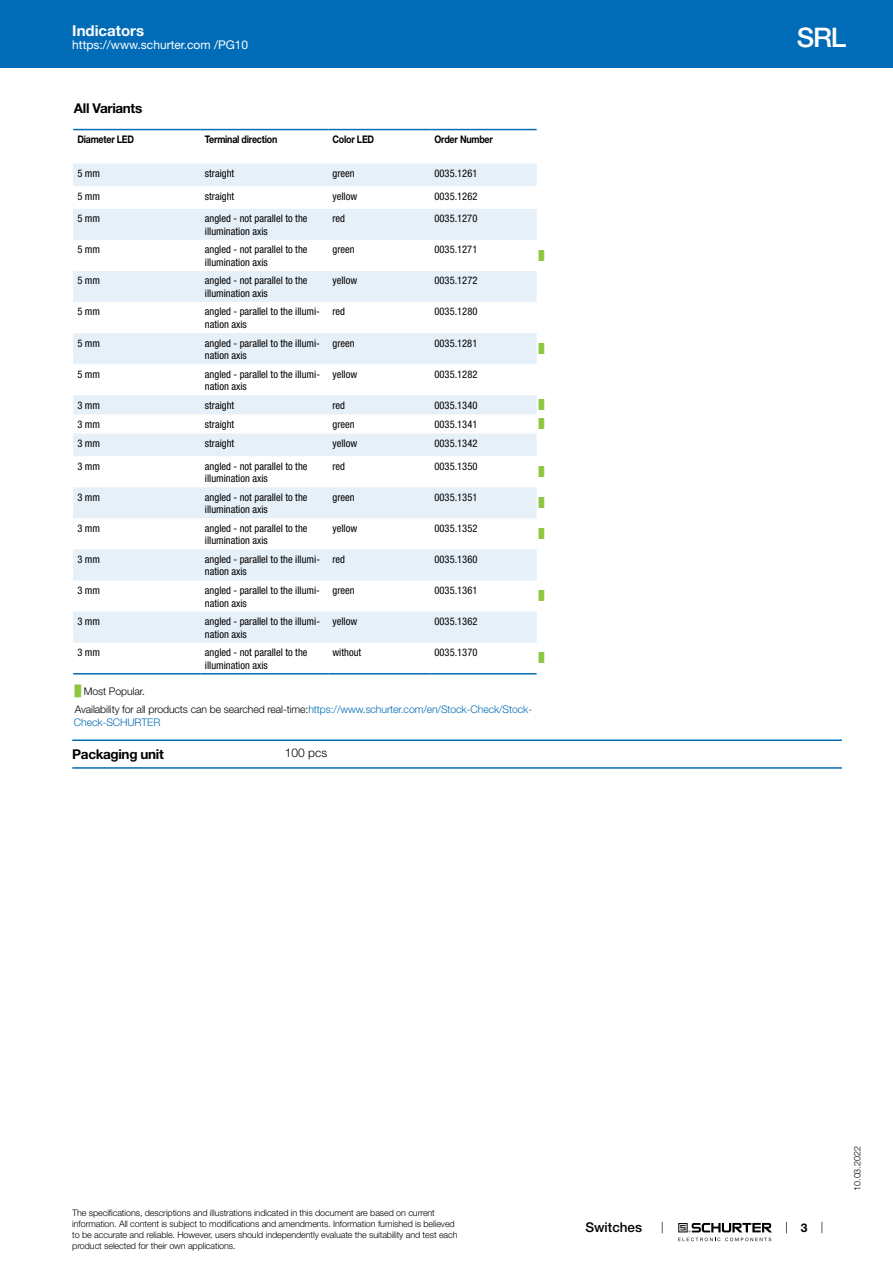
<style>
.page{position:relative;width:893px;height:1263px;background:#fff}
.page>*{position:absolute;margin:0;border:0;box-sizing:border-box;transform-origin:0 0}
.t1{font:500 27px "Helvetica Neue LT";color:#fff}
.t2{font:700 15px "Helvetica Neue LT";color:#fff}
.t3{font:700 13.5px "Helvetica Neue LT";letter-spacing:-.025em;color:#000}
.t4{font:500 13.5px "Helvetica Neue LT";color:#000}
.t5{font:12px "Helvetica Neue LT";color:#fff}
.t6{font:300 12px "Helvetica Neue LT";color:#000}
.t7{font:700 12px "Helvetica Neue LT";color:#000}
.t8{font:condensed 10.5px/12.6px "Helvetica Neue LT";color:#000}
.t9{font:300 10.5px/18.5px "Helvetica Neue LT";letter-spacing:-.01em;color:#000}
.t10{font:700 10.5px "Helvetica Neue LT";letter-spacing:-.025em;color:#000;scale:.85 1}
.t11{font:300 10.5px "Helvetica Neue LT";letter-spacing:-.01em;color:#006bb6}
.t12{font:300 9px/10.8px "Helvetica Neue LT";letter-spacing:-.01em;color:#000}
.t13{font:9px "Arial Unicode MS";color:#8dc63f}
.s1{font-family:"Arial Unicode MS";font-weight:400;color:#8dc63f}
.s2{color:#006bb6}
</style>
<div class="page">
<svg style="left:678px;top:1223px;width:94px;height:18px"></svg>
<div style="left:0;top:0;width:893px;height:68px;background:#006bb6"></div>
<svg style="left:73px;top:130px;width:464px;height:545px"></svg>
<svg style="left:73px;top:164px;width:464px;height:479px;fill:#e6f0f8"></svg>
<hr style="left:73px;top:129px;width:128px;height:1px;background:#006bb6">
<hr style="left:201px;top:129px;width:127px;height:1px;background:#006bb6">
<hr style="left:328px;top:129px;width:102px;height:1px;background:#006bb6">
<hr style="left:430px;top:129px;width:107px;height:1px;background:#006bb6">
<hr style="left:73px;top:673px;width:128px;height:1px;background:#006bb6">
<hr style="left:201px;top:673px;width:127px;height:1px;background:#006bb6">
<hr style="left:328px;top:673px;width:102px;height:1px;background:#006bb6">
<hr style="left:430px;top:673px;width:107px;height:1px;background:#006bb6">
<hr style="left:72px;top:739px;width:770px;height:2px;background:#006bb6">
<hr style="left:72px;top:767px;width:770px;height:2px;background:#006bb6">
<h2 class="t2" style="left:72px;top:21px;width:73px">Indicators</h2>
<p class="t5" style="left:72px;top:38px;width:178px">https://www.schurter.com /PG10</p>
<p class="t3" style="left:74px;top:99px;width:70px">All Variants</p>
<p class="t10" style="left:77px;top:133px;width:68px">Diameter LED</p>
<p class="t10" style="left:205px;top:133px;width:87px">Terminal direction</p>
<p class="t10" style="left:332px;top:133px;width:51px">Color LED</p>
<p class="t10" style="left:435px;top:133px;width:70px">Order Number</p>
<p class="t8" style="left:77px;top:167px;width:24px">5 mm</p>
<p class="t8" style="left:205px;top:167px;width:31px">straight</p>
<p class="t8" style="left:332px;top:167px;width:24px">green</p>
<p class="t8" style="left:435px;top:167px;width:44px">0035.1261</p>
<p class="t8" style="left:77px;top:189px;width:24px">5 mm</p>
<p class="t8" style="left:205px;top:189px;width:31px">straight</p>
<p class="t8" style="left:332px;top:189px;width:26px">yellow</p>
<p class="t8" style="left:435px;top:189px;width:44px">0035.1262</p>
<p class="t8" style="left:77px;top:212px;width:24px">5 mm</p>
<p class="t8" style="left:205px;top:212px;width:104px">angled - not parallel to the illumination axis</p>
<p class="t8" style="left:332px;top:212px;width:14px">red</p>
<p class="t8" style="left:435px;top:212px;width:44px">0035.1270</p>
<p class="t8" style="left:77px;top:243px;width:24px">5 mm</p>
<p class="t8" style="left:205px;top:243px;width:104px">angled - not parallel to the illumination axis</p>
<p class="t8" style="left:332px;top:243px;width:24px">green</p>
<p class="t8" style="left:435px;top:243px;width:44px">0035.1271</p>
<p class="t13" style="left:539px;top:249px;width:7px">█</p>
<p class="t8" style="left:77px;top:274px;width:24px">5 mm</p>
<p class="t8" style="left:205px;top:274px;width:104px">angled - not parallel to the illumination axis</p>
<p class="t8" style="left:332px;top:274px;width:26px">yellow</p>
<p class="t8" style="left:435px;top:274px;width:44px">0035.1272</p>
<p class="t8" style="left:77px;top:305px;width:24px">5 mm</p>
<p class="t8" style="left:205px;top:305px;width:117px">angled - parallel to the illumi&shy;nation axis</p>
<p class="t8" style="left:332px;top:305px;width:14px">red</p>
<p class="t8" style="left:435px;top:305px;width:44px">0035.1280</p>
<p class="t8" style="left:77px;top:336px;width:24px">5 mm</p>
<p class="t8" style="left:205px;top:336px;width:117px">angled - parallel to the illumi&shy;nation axis</p>
<p class="t8" style="left:332px;top:336px;width:24px">green</p>
<p class="t8" style="left:435px;top:336px;width:44px">0035.1281</p>
<p class="t13" style="left:539px;top:342px;width:7px">█</p>
<p class="t8" style="left:77px;top:367px;width:24px">5 mm</p>
<p class="t8" style="left:205px;top:367px;width:117px">angled - parallel to the illumi&shy;nation axis</p>
<p class="t8" style="left:332px;top:367px;width:26px">yellow</p>
<p class="t8" style="left:435px;top:367px;width:44px">0035.1282</p>
<p class="t8" style="left:77px;top:399px;width:24px">3 mm</p>
<p class="t8" style="left:205px;top:399px;width:31px">straight</p>
<p class="t8" style="left:332px;top:399px;width:14px">red</p>
<p class="t8" style="left:435px;top:399px;width:44px">0035.1340</p>
<p class="t13" style="left:539px;top:398px;width:7px">█</p>
<p class="t8" style="left:77px;top:418px;width:24px">3 mm</p>
<p class="t8" style="left:205px;top:418px;width:31px">straight</p>
<p class="t8" style="left:332px;top:418px;width:24px">green</p>
<p class="t8" style="left:435px;top:418px;width:44px">0035.1341</p>
<p class="t13" style="left:539px;top:417px;width:7px">█</p>
<p class="t8" style="left:77px;top:437px;width:24px">3 mm</p>
<p class="t8" style="left:205px;top:437px;width:31px">straight</p>
<p class="t8" style="left:332px;top:437px;width:26px">yellow</p>
<p class="t8" style="left:435px;top:437px;width:44px">0035.1342</p>
<p class="t8" style="left:77px;top:459px;width:24px">3 mm</p>
<p class="t8" style="left:205px;top:459px;width:104px">angled - not parallel to the illumination axis</p>
<p class="t8" style="left:332px;top:459px;width:14px">red</p>
<p class="t8" style="left:435px;top:459px;width:44px">0035.1350</p>
<p class="t13" style="left:539px;top:465px;width:7px">█</p>
<p class="t8" style="left:77px;top:491px;width:24px">3 mm</p>
<p class="t8" style="left:205px;top:491px;width:104px">angled - not parallel to the illumination axis</p>
<p class="t8" style="left:332px;top:491px;width:24px">green</p>
<p class="t8" style="left:435px;top:491px;width:44px">0035.1351</p>
<p class="t13" style="left:539px;top:496px;width:7px">█</p>
<p class="t8" style="left:77px;top:522px;width:24px">3 mm</p>
<p class="t8" style="left:205px;top:522px;width:104px">angled - not parallel to the illumination axis</p>
<p class="t8" style="left:332px;top:522px;width:26px">yellow</p>
<p class="t8" style="left:435px;top:522px;width:44px">0035.1352</p>
<p class="t13" style="left:539px;top:527px;width:7px">█</p>
<p class="t8" style="left:77px;top:553px;width:24px">3 mm</p>
<p class="t8" style="left:205px;top:553px;width:117px">angled - parallel to the illumi&shy;nation axis</p>
<p class="t8" style="left:332px;top:553px;width:14px">red</p>
<p class="t8" style="left:435px;top:553px;width:44px">0035.1360</p>
<p class="t8" style="left:77px;top:584px;width:24px">3 mm</p>
<p class="t8" style="left:205px;top:584px;width:117px">angled - parallel to the illumi&shy;nation axis</p>
<p class="t8" style="left:332px;top:584px;width:24px">green</p>
<p class="t8" style="left:435px;top:584px;width:44px">0035.1361</p>
<p class="t13" style="left:539px;top:590px;width:7px">█</p>
<p class="t8" style="left:77px;top:615px;width:24px">3 mm</p>
<p class="t8" style="left:205px;top:615px;width:117px">angled - parallel to the illumi&shy;nation axis</p>
<p class="t8" style="left:332px;top:615px;width:26px">yellow</p>
<p class="t8" style="left:435px;top:615px;width:44px">0035.1362</p>
<p class="t8" style="left:77px;top:646px;width:24px">3 mm</p>
<p class="t8" style="left:205px;top:646px;width:104px">angled - not parallel to the illumination axis</p>
<p class="t8" style="left:332px;top:646px;width:30px">without</p>
<p class="t8" style="left:435px;top:646px;width:44px">0035.1370</p>
<p class="t13" style="left:539px;top:652px;width:7px">█</p>
<p class="t9" style="left:75px;top:682px;width:459px"><span class="s1">█</span> Most Popular.<br>Availability for all products can be searched real-time:<span class="s2">https://www.schurter.com/en/Stock-Check/Stock-</span></p>
<p class="t11" style="left:74px;top:716px;width:88px">Check-SCHURTER</p>
<p class="t3" style="left:72px;top:745px;width:93px">Packaging unit</p>
<p class="t6" style="left:285px;top:746px;width:44px">100 pcs</p>
<p class="t12" style="left:72px;top:1207px;width:387px">The specifications, descriptions and illustrations indicated in this document are based on current information. All content is subject to modifications and amendments. Information furnished is believed to be accurate and reliable. However, users should independently evaluate the suitability and test each product selected for their own applications.</p>
<p class="t4" style="left:585px;top:1219px;width:58px">Switches</p>
<h1 class="t1" style="left:797px;top:21px;width:51px">SRL</h1>
<p class="t7" style="left:801px;top:1220px;width:8px">3</p>
<p class="t12" style="left:852px;top:1191px;width:46px;rotate:-90deg">10.03.2022</p>
</div>
